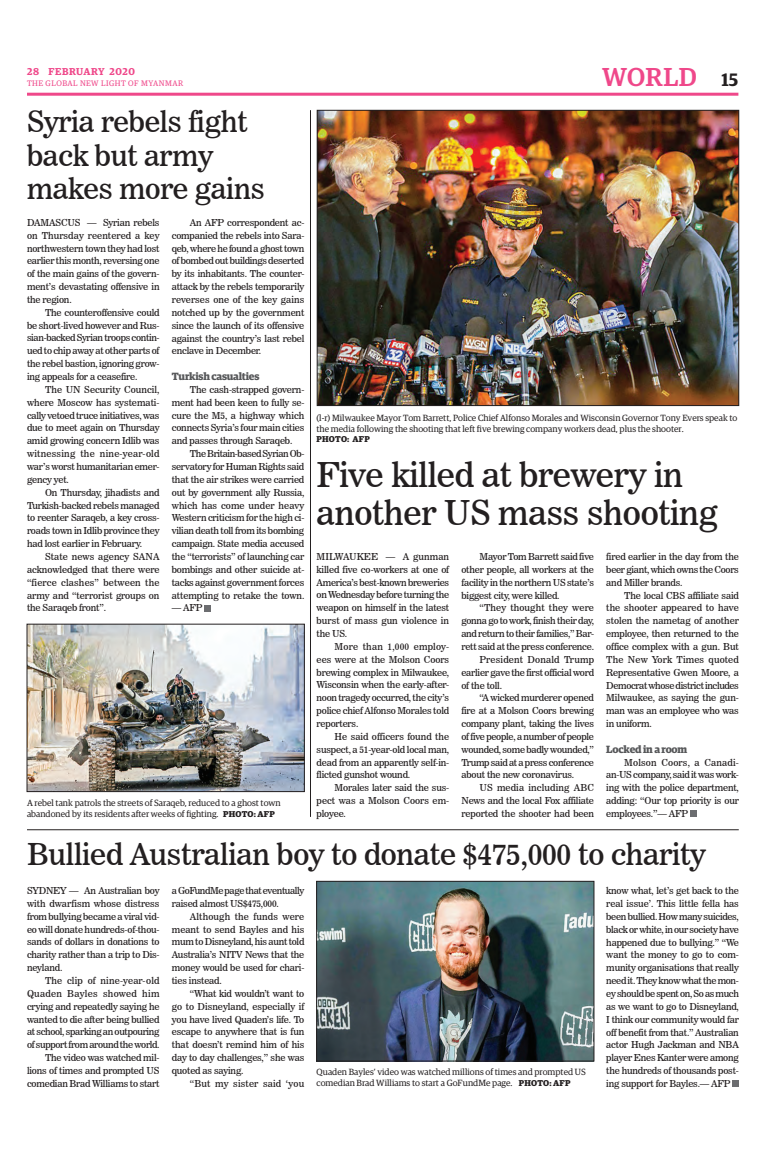
<style>
.page{position:relative;width:773px;height:1152px;background:#fff}
.page>*{position:absolute;margin:0;border:0;box-sizing:border-box;transform-origin:0 0}
.t1{font:34px/37.6px "News 706 BT Roman C";letter-spacing:-.01em;color:#231f20}
.t2{font:30px "News 706 BT Roman C";letter-spacing:-.01em;color:#231f20}
.t3{font:29px/33.6px "News 706 BT Roman C";letter-spacing:-.01em;color:#231f20}
.t4{font:500 26px "Guardian Egyp";letter-spacing:.02em;color:#ef488a}
.t5{font:700 10.5px "Guardian Egyp";letter-spacing:-.02em;color:#57585a}
.t6{font:600 10px "Guardian Egyp";letter-spacing:.06em;color:#ef488a}
.t7{font:9.5px/12.9px "News 706 BT Roman C";letter-spacing:-.02em;color:#231f20;text-align:justify}
.t8{font:9.5px "News 706 BT Roman C";letter-spacing:.01em;color:#231f20}
.t9{font:9.5px/12.9px "News 706 BT Roman C";letter-spacing:-.04em;color:#231f20}
.t10{font:9.5px "News 706 BT Roman C";letter-spacing:.015em;color:#231f20}
.t11{font:9px/10.8px "Guardian Egyp";color:#231f20}
.t12{font:700 8.5px "Guardian Egyp";letter-spacing:.02em;color:#231f20}
.t13{font:8px "Guardian Egyp";letter-spacing:.06em;color:#ef488a}
.s1{font-weight:600;font-size:18px;color:#231f20}
.s2{font-weight:700;font-size:8.5px}
</style>
<div class="page">
<hr style="left:27px;top:93px;width:711px;height:3px;background:#ef488a">
<img style="left:29px;top:626px;width:273px;height:164px">
<div style="left:27px;top:624px;width:277px;height:168px;border:1px solid #231f20"></div>
<div style="left:204px;top:605px;width:7px;height:6px;background:#6c6d70"></div>
<img style="left:319px;top:112px;width:417px;height:292px">
<div style="left:317px;top:110px;width:421px;height:296px;border:1px solid #231f20"></div>
<svg style="left:690px;top:811px;width:6px;height:6px"></svg>
<hr style="left:27px;top:830px;width:711px;height:1px;background:#231f20">
<img style="left:318px;top:883px;width:274px;height:176px">
<div style="left:316px;top:881px;width:278px;height:180px;border:1px solid #231f20"></div>
<div style="left:732px;top:1080px;width:6px;height:7px;background:#6c6d70"></div>
<hr style="left:310px;top:110px;width:1px;height:707px;background:#231f20">
<p class="t6" style="left:27px;top:64px;width:109px">28 FEBRUARY 2020</p>
<p class="t13" style="left:27px;top:78px;width:158px">THE GLOBAL NEW LIGHT OF MYANMAR</p>
<h3 class="t3" style="left:27px;top:105px;width:239px">Syria rebels fight back but army makes more gains</h3>
<h3 class="t4" style="left:602px;top:59px;width:138px">WORLD <span class="s1">15</span></h3>
<p class="t7" style="left:27px;top:216px;width:134px">DAMASCUS — Syrian rebels on Thursday reentered a key northwestern town they had lost earlier this month, reversing one of the main gains of the govern&shy;ment’s devastating offensive in the region.</p>
<p class="t7" style="left:27px;top:306px;width:134px;text-indent:18px">The counteroffensive could be short-lived however and Rus&shy;sian-backed Syrian troops contin&shy;ued to chip away at other parts of the rebel bastion, ignoring grow&shy;ing appeals for a ceasefire.</p>
<p class="t7" style="left:27px;top:383px;width:134px;text-indent:18px">The UN Security Council, where Moscow has systemati&shy;cally vetoed truce initiatives, was due to meet again on Thursday amid growing concern Idlib was witnessing the nine-year-old war’s worst humanitarian emer&shy;gency yet.</p>
<p class="t7" style="left:27px;top:486px;width:134px;text-indent:18px">On Thursday, jihadists and Turkish-backed rebels managed to reenter Saraqeb, a key cross&shy;roads town in Idlib province they had lost earlier in February.</p>
<p class="t7" style="left:27px;top:550px;width:134px;text-indent:18px">State news agency SANA acknowledged that there were “fierce clashes” between the army and “terrorist groups on the Saraqeb front”.</p>
<p class="t7" style="left:172px;top:216px;width:134px;text-indent:18px">An AFP correspondent ac&shy;companied the rebels into Sara&shy;qeb, where he found a ghost town of bombed out buildings deserted by its inhabitants. The counter&shy;attack by the rebels temporarily reverses one of the key gains notched up by the government since the launch of its offensive against the country’s last rebel enclave in December.</p>
<p class="t5" style="left:172px;top:368px;width:89px">Turkish casualties</p>
<p class="t7" style="left:172px;top:383px;width:134px;text-indent:18px">The cash-strapped govern&shy;ment had been keen to fully se&shy;cure the M5, a highway which connects Syria’s four main cities and passes through Saraqeb.</p>
<p class="t7" style="left:172px;top:447px;width:134px;text-indent:18px">The Britain-based Syrian Ob&shy;servatory for Human Rights said that the air strikes were carried out by government ally Russia, which has come under heavy Western criticism for the high ci&shy;vilian death toll from its bombing campaign. State media accused the “terrorists” of launching car bombings and other suicide at&shy;tacks against government forces attempting to retake the town.</p>
<p class="t7" style="left:172px;top:601px;width:32px">— AFP</p>
<p class="t11" style="left:316px;top:412px;width:422px">(l-r) Milwaukee Mayor Tom Barrett, Police Chief Alfonso Morales and Wisconsin Governor Tony Evers speak to the media following the shooting that left five brewing company workers dead, plus the shooter.</p>
<p class="t12" style="left:316px;top:432px;width:55px">PHOTO: AFP</p>
<h1 class="t1" style="left:316px;top:456px;width:403px">Five killed at brewery in another US mass shooting</h1>
<p class="t7" style="left:461px;top:550px;width:134px;text-indent:18px">Mayor Tom Barrett said five other people, all workers at the facility in the northern US state’s biggest city, were killed.</p>
<p class="t8" style="left:479px;top:602px;width:116px">“They thought they were</p>
<p class="t7" style="left:461px;top:614px;width:134px">gonna go to work, finish their day,</p>
<p class="t7" style="left:461px;top:627px;width:134px">and return to their families,” Bar-</p>
<p class="t7" style="left:461px;top:640px;width:134px">rett said at the press conference.</p>
<p class="t8" style="left:479px;top:654px;width:116px">President Donald Trump</p>
<p class="t7" style="left:461px;top:666px;width:134px">earlier gave the first official word</p>
<p class="t7" style="left:461px;top:679px;width:42px">of the toll.</p>
<p class="t7" style="left:479px;top:691px;width:116px">“A wicked murderer opened</p>
<p class="t7" style="left:461px;top:704px;width:134px">fire at a Molson Coors brewing</p>
<p class="t7" style="left:461px;top:717px;width:134px">company plant, taking the lives</p>
<p class="t7" style="left:461px;top:730px;width:134px">of five people, a number of people</p>
<p class="t7" style="left:461px;top:743px;width:134px">wounded, some badly wounded,”</p>
<p class="t7" style="left:461px;top:756px;width:134px">Trump said at a press conference</p>
<p class="t7" style="left:461px;top:769px;width:114px">about the new coronavirus.</p>
<p class="t8" style="left:479px;top:782px;width:116px">US media including ABC</p>
<p class="t7" style="left:461px;top:794px;width:134px">News and the local Fox affiliate</p>
<p class="t7" style="left:461px;top:807px;width:134px">reported the shooter had been</p>
<p class="t7" style="left:606px;top:550px;width:134px">fired earlier in the day from the beer giant, which owns the Coors and Miller brands.</p>
<p class="t7" style="left:606px;top:589px;width:134px;text-indent:18px">The local CBS affiliate said the shooter appeared to have stolen the nametag of another employee, then returned to the office complex with a gun. But The New York Times quoted Representative Gwen Moore, a Democrat whose district includes Milwaukee, as saying the gun&shy;man was an employee who was in uniform.</p>
<p class="t5" style="left:606px;top:741px;width:83px">Locked in a room</p>
<p class="t7" style="left:606px;top:756px;width:134px;text-indent:18px">Molson Coors, a Canadi&shy;an-US company, said it was work&shy;ing with the police department, adding: “Our top priority is our employees.”— AFP</p>
<h2 class="t2" style="left:27px;top:837px;width:680px">Bullied Australian boy to donate $475,000 to charity</h2>
<p class="t7" style="left:316px;top:550px;width:134px">MILWAUKEE — A gunman killed five co-workers at one of America’s best-known breweries on Wednesday before turning the weapon on himself in the latest burst of mass gun violence in the US.</p>
<p class="t7" style="left:316px;top:640px;width:134px;text-indent:18px">More than 1,000 employ&shy;ees were at the Molson Coors brewing complex in Milwaukee, Wisconsin when the early-after&shy;noon tragedy occurred, the city’s police chief Alfonso Morales told reporters.</p>
<p class="t7" style="left:316px;top:730px;width:134px;text-indent:18px">He said officers found the suspect, a 51-year-old local man, dead from an apparently self-in&shy;flicted gunshot wound.</p>
<p class="t7" style="left:316px;top:781px;width:134px;text-indent:18px">Morales later said the sus&shy;pect was a Molson Coors em&shy;ployee.</p>
<p class="t11" style="left:27px;top:797px;width:255px">A rebel tank patrols the streets of Saraqeb, reduced to a ghost town abandoned by its residents after weeks of fighting. <span class="s2">PHOTO: AFP</span></p>
<p class="t7" style="left:27px;top:884px;width:134px">SYDNEY — An Australian boy with dwarfism whose distress from bullying became a viral vid&shy;eo will donate hundreds-of-thou&shy;sands of dollars in donations to charity rather than a trip to Dis&shy;neyland.</p>
<p class="t7" style="left:27px;top:974px;width:134px;text-align:right">The clip of nine-year-old<br>Quaden Bayles showed him crying and repeatedly saying he wanted to die after being bullied at school, sparking an outpouring of support from around the world.<br>The video was watched mil&shy;lions of times and prompted US comedian Brad Williams to start</p>
<p class="t9" style="left:172px;top:884px;width:134px">a GoFundMe page that eventually raised almost US$475,000.</p>
<p class="t7" style="left:172px;top:910px;width:134px;text-indent:18px">Although the funds were meant to send Bayles and his mum to Disneyland, his aunt told Australia’s NITV News that the money would be used for chari&shy;ties instead.</p>
<p class="t7" style="left:172px;top:987px;width:134px;text-indent:18px">“What kid wouldn’t want to go to Disneyland, especially if you have lived Quaden’s life. To escape to anywhere that is fun that doesn’t remind him of his day to day challenges,” she was quoted as saying.</p>
<p class="t10" style="left:190px;top:1078px;width:116px">“But my sister said ‘you</p>
<p class="t11" style="left:316px;top:1066px;width:270px">Quaden Bayles’ video was watched millions of times and prompted US comedian Brad Williams to start a GoFundMe page. <span class="s2">PHOTO: AFP</span></p>
<p class="t7" style="left:606px;top:884px;width:134px">know what, let’s get back to the real issue’. This little fella has been bullied. How many suicides, black or white, in our society have happened due to bullying.” “We want the money to go to com&shy;munity organisations that really need it. They know what the mon&shy;ey should be spent on, So as much as we want to go to Disneyland, I think our community would far off benefit from that.” Australian actor Hugh Jackman and NBA player Enes Kanter were among the hundreds of thousands post&shy;ing support for Bayles.— AFP</p>
</div>
